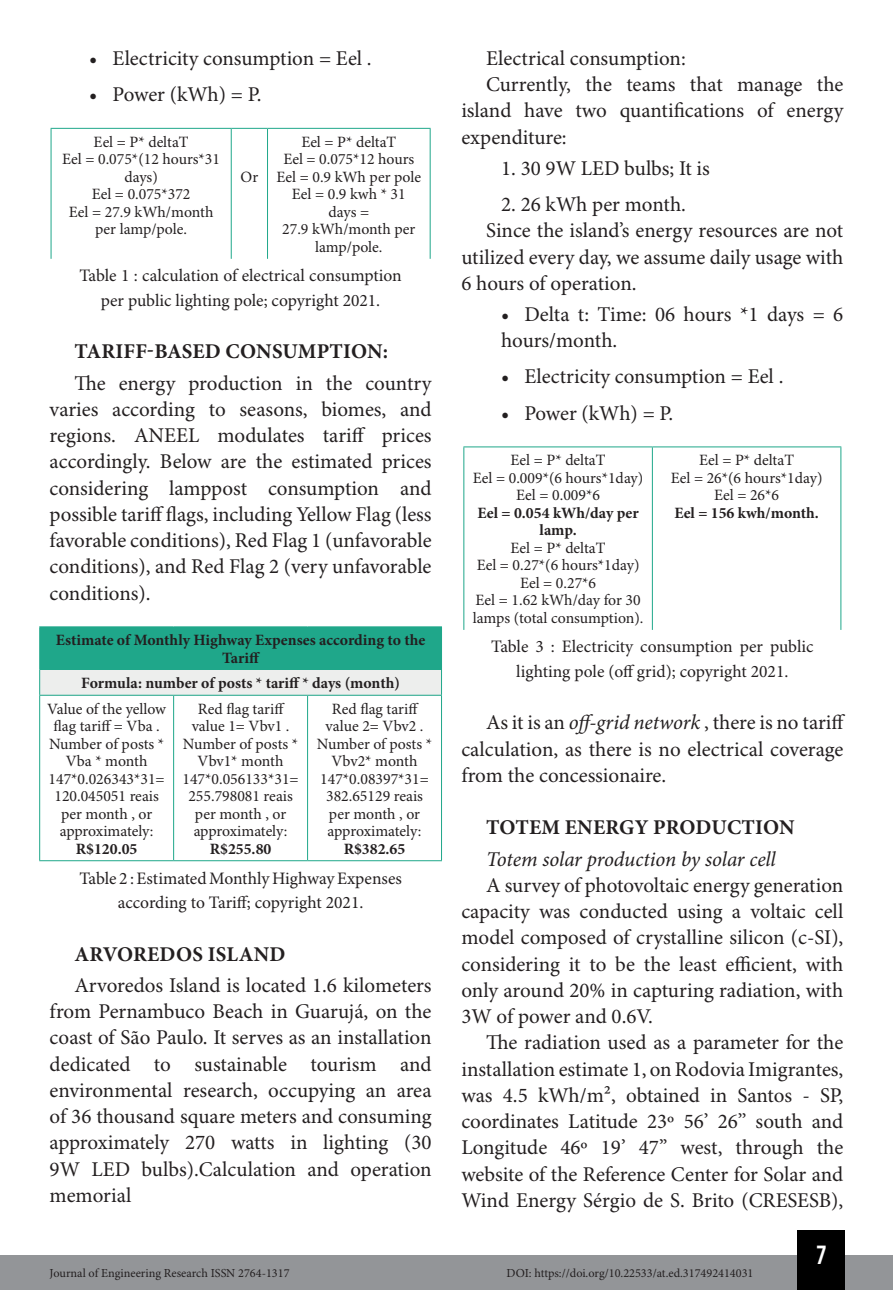
<style>
.page{position:relative;width:893px;height:1290px;background:#fff}
.page>*{position:absolute;margin:0;border:0;box-sizing:border-box;transform-origin:0 0}
.t1{font:26.25px "Bebas Kai";color:#fff}
.t2{font:21px/26.2px "Minion Pro";color:#231f20;text-align:justify}
.t3{font:700 21px "Minion Pro";letter-spacing:.01em;color:#231f20}
.t4{font:italic 21px "Minion Pro";letter-spacing:-.01em;color:#231f20}
.t5{font:17.5px/24.5px "Minion Pro";color:#231f20;text-align:center}
.t6{font:15.75px/17.5px "Minion Pro";color:#231f20;text-align:center}
.t7{font:700 15.75px/17.5px "Minion Pro";color:#231f20;text-align:center}
.t8{font:12.25px "Minion Pro";color:#231f20}
.s1{font-style:italic}
</style>
<div class="page">
<div style="left:0;top:1255px;width:893px;height:35px;background:#939598"></div>
<div style="left:797px;top:1230px;width:48px;height:60px;background:#000"></div>
<hr style="left:51px;top:128px;width:180px;height:1px;background:#1fa78a">
<hr style="left:51px;top:129px;width:1px;height:130px;background:#1fa78a">
<hr style="left:231px;top:128px;width:37px;height:1px;background:#1fa78a">
<hr style="left:231px;top:129px;width:1px;height:130px;background:#1fa78a">
<hr style="left:268px;top:128px;width:163px;height:1px;background:#1fa78a">
<hr style="left:267px;top:129px;width:1px;height:130px;background:#1fa78a">
<hr style="left:430px;top:129px;width:1px;height:130px;background:#1fa78a">
<div style="left:40px;top:627px;width:401px;height:43px;background:#1fa78a"></div>
<div style="left:40px;top:670px;width:401px;height:25px;background:#edeeed"></div>
<hr style="left:39px;top:626px;width:135px;height:1px;background:#1fa78a">
<hr style="left:39px;top:627px;width:1px;height:43px;background:#1fa78a">
<hr style="left:174px;top:626px;width:134px;height:1px;background:#1fa78a">
<hr style="left:308px;top:626px;width:134px;height:1px;background:#1fa78a">
<hr style="left:441px;top:627px;width:1px;height:43px;background:#1fa78a">
<svg style="left:39px;top:670px;width:1px;height:25px"></svg>
<svg style="left:441px;top:670px;width:1px;height:25px"></svg>
<hr style="left:39px;top:695px;width:135px;height:1px;background:#1fa78a">
<hr style="left:39px;top:696px;width:1px;height:164px;background:#1fa78a">
<hr style="left:174px;top:695px;width:134px;height:1px;background:#1fa78a">
<hr style="left:173px;top:696px;width:1px;height:164px;background:#1fa78a">
<hr style="left:308px;top:695px;width:134px;height:1px;background:#1fa78a">
<hr style="left:307px;top:696px;width:1px;height:164px;background:#1fa78a">
<hr style="left:441px;top:696px;width:1px;height:164px;background:#1fa78a">
<hr style="left:39px;top:860px;width:135px;height:1px;background:#1fa78a">
<hr style="left:174px;top:860px;width:134px;height:1px;background:#1fa78a">
<hr style="left:308px;top:860px;width:134px;height:1px;background:#1fa78a">
<hr style="left:463px;top:446px;width:189px;height:1px;background:#1fa78a">
<hr style="left:463px;top:447px;width:1px;height:183px;background:#1fa78a">
<hr style="left:652px;top:446px;width:189px;height:1px;background:#1fa78a">
<hr style="left:652px;top:447px;width:1px;height:183px;background:#1fa78a">
<hr style="left:840px;top:447px;width:1px;height:183px;background:#1fa78a">
<p class="t2" style="left:89px;top:46px;width:284px">• Electricity consumption = Eel .</p>
<p class="t2" style="left:89px;top:82px;width:174px">• Power (kWh) = P.</p>
<p class="t6" style="left:62px;top:134px;width:159px">Eel = P* deltaT<br>Eel = 0.075*(12 hours*31 days)<br>Eel = 0.075*372<br>Eel = 27.9 kWh/month per lamp/pole.</p>
<p class="t6" style="left:277px;top:134px;width:146px">Eel = P* deltaT<br>Eel = 0.075*12 hours<br>Eel = 0.9 kWh per pole<br>Eel = 0.9 kwh * 31 days =<br>27.9 kWh/month per lamp/pole.</p>
<p class="t5" style="left:79px;top:264px;width:324px">Table 1 : calculation of electrical consumption per public lighting pole; copyright 2021.</p>
<p class="t3" style="left:75px;top:337px;width:315px">TARIFF-BASED CONSUMPTION:</p>
<p class="t2" style="left:50px;top:370px;width:384px;text-indent:25px">The energy production in the country varies according to seasons, biomes, and regions. ANEEL modulates tariff prices accordingly. Below are the estimated prices considering lamppost consumption and possible tariff flags, including Yellow Flag (less favorable conditions), Red Flag 1 (unfavorable conditions), and Red Flag 2 (very unfavorable conditions).</p>
<p class="t7" style="left:56px;top:631px;width:371px">Estimate of Monthly Highway Expenses according to the<br>Tariff</p>
<p class="t7" style="left:81px;top:674px;width:320px">Formula: number of posts * tariff * days (month)</p>
<p class="t6" style="left:47px;top:700px;width:120px">Value of the yellow flag tariff = Vba .<br>Number of posts *<br>Vba * month<br>147*0.026343*31=<br>120.045051 reais per month , or approximately:</p>
<p class="t7" style="left:76px;top:840px;width:63px">R$120.05</p>
<p class="t6" style="left:241px;top:169px;width:19px">Or</p>
<p class="t6" style="left:317px;top:700px;width:117px">Red flag tariff value 2= Vbv2 .<br>Number of posts *<br>Vbv2* month<br>147*0.08397*31=<br>382.65129 reais per month , or approximately:</p>
<p class="t7" style="left:344px;top:840px;width:63px">R$382.65</p>
<p class="t5" style="left:79px;top:866px;width:324px">Table 2 : Estimated Monthly Highway Expenses according to Tariff; copyright 2021.</p>
<p class="t3" style="left:75px;top:939px;width:212px">ARVOREDOS ISLAND</p>
<p class="t2" style="left:50px;top:973px;width:383px;text-indent:25px">Arvoredos Island is located 1.6 kilometers from Pernambuco Beach in Guarujá, on the coast of São Paulo. It serves as an installation dedicated to sustainable tourism and environmental research, occupying an area of 36 thousand square meters and consuming approximately 270 watts in lighting (30<br>9W LED bulbs).Calculation and operation memorial</p>
<p class="t6" style="left:182px;top:700px;width:118px">Red flag tariff value 1= Vbv1 .<br>Number of posts *<br>Vbv1* month<br>147*0.056133*31=<br>255.798081 reais per month , or approximately:</p>
<p class="t7" style="left:210px;top:840px;width:63px">R$255.80</p>
<p class="t2" style="left:486px;top:46px;width:201px">Electrical consumption:</p>
<p class="t2" style="left:486px;top:72px;width:359px">Currently, the teams that manage the</p>
<p class="t2" style="left:461px;top:98px;width:383px">island have two quantifications of energy</p>
<p class="t2" style="left:461px;top:125px;width:107px">expenditure:</p>
<p class="t2" style="left:501px;top:156px;width:210px">1. 30 9W LED bulbs; It is</p>
<p class="t2" style="left:501px;top:192px;width:186px">2. 26 kWh per month.</p>
<p class="t2" style="left:486px;top:218px;width:359px">Since the island’s energy resources are not</p>
<p class="t2" style="left:461px;top:245px;width:384px">utilized every day, we assume daily usage with</p>
<p class="t2" style="left:461px;top:271px;width:177px">6 hours of operation.</p>
<p class="t2" style="left:501px;top:302px;width:344px">• Delta t: Time: 06 hours *1 days = 6 hours/month.</p>
<p class="t2" style="left:501px;top:364px;width:284px">• Electricity consumption = Eel .</p>
<p class="t2" style="left:501px;top:401px;width:174px">• Power (kWh) = P.</p>
<p class="t6" style="left:473px;top:452px;width:172px">Eel = P* deltaT<br>Eel = 0.009*(6 hours*1day)<br>Eel = 0.009*6</p>
<p class="t7" style="left:477px;top:504px;width:163px">Eel = 0.054 kWh/day per lamp.</p>
<p class="t6" style="left:473px;top:540px;width:172px">Eel = P* deltaT<br>Eel = 0.27*(6 hours*1day)<br>Eel = 0.27*6<br>Eel = 1.62 kWh/day for 30 lamps (total consumption).</p>
<p class="t6" style="left:671px;top:452px;width:153px">Eel = P* deltaT<br>Eel = 26*(6 hours*1day)<br>Eel = 26*6</p>
<p class="t7" style="left:674px;top:504px;width:146px">Eel = 156 kwh/month.</p>
<p class="t5" style="left:491px;top:635px;width:324px">Table 3 : Electricity consumption per public lighting pole (off grid); copyright 2021.</p>
<p class="t2" style="left:461px;top:710px;width:385px;text-indent:25px">As it is an <span class="s1">off-grid network</span> , there is no tariff calculation, as there is no electrical coverage from the concessionaire.</p>
<p class="t3" style="left:486px;top:813px;width:310px">TOTEM ENERGY PRODUCTION</p>
<p class="t4" style="left:486px;top:844px;width:291px">Totem solar production by solar cell</p>
<p class="t2" style="left:461px;top:873px;width:383px;text-indent:25px">A survey of photovoltaic energy generation capacity was conducted using a voltaic cell model composed of crystalline silicon (c-SI), considering it to be the least efficient, with only around 20% in capturing radiation, with 3W of power and 0.6V.</p>
<p class="t2" style="left:461px;top:1030px;width:384px;text-indent:25px">The radiation used as a parameter for the installation estimate 1, on Rodovia Imigrantes, was 4.5 kWh/m², obtained in Santos - SP, coordinates Latitude 23º 56’ 26’’ south and Longitude 46º 19’ 47’’ west, through the website of the Reference Center for Solar and Wind Energy Sérgio de S. Brito (CRESESB),</p>
<p class="t1" style="left:817px;top:1241px;width:11px">7</p>
<p class="t8" style="left:50px;top:1266px;width:241px">Journal of Engineering Research ISSN 2764-1317</p>
<p class="t8" style="left:506px;top:1266px;width:248px">DOI: https://doi.org/10.22533/at.ed.317492414031</p>
</div>
